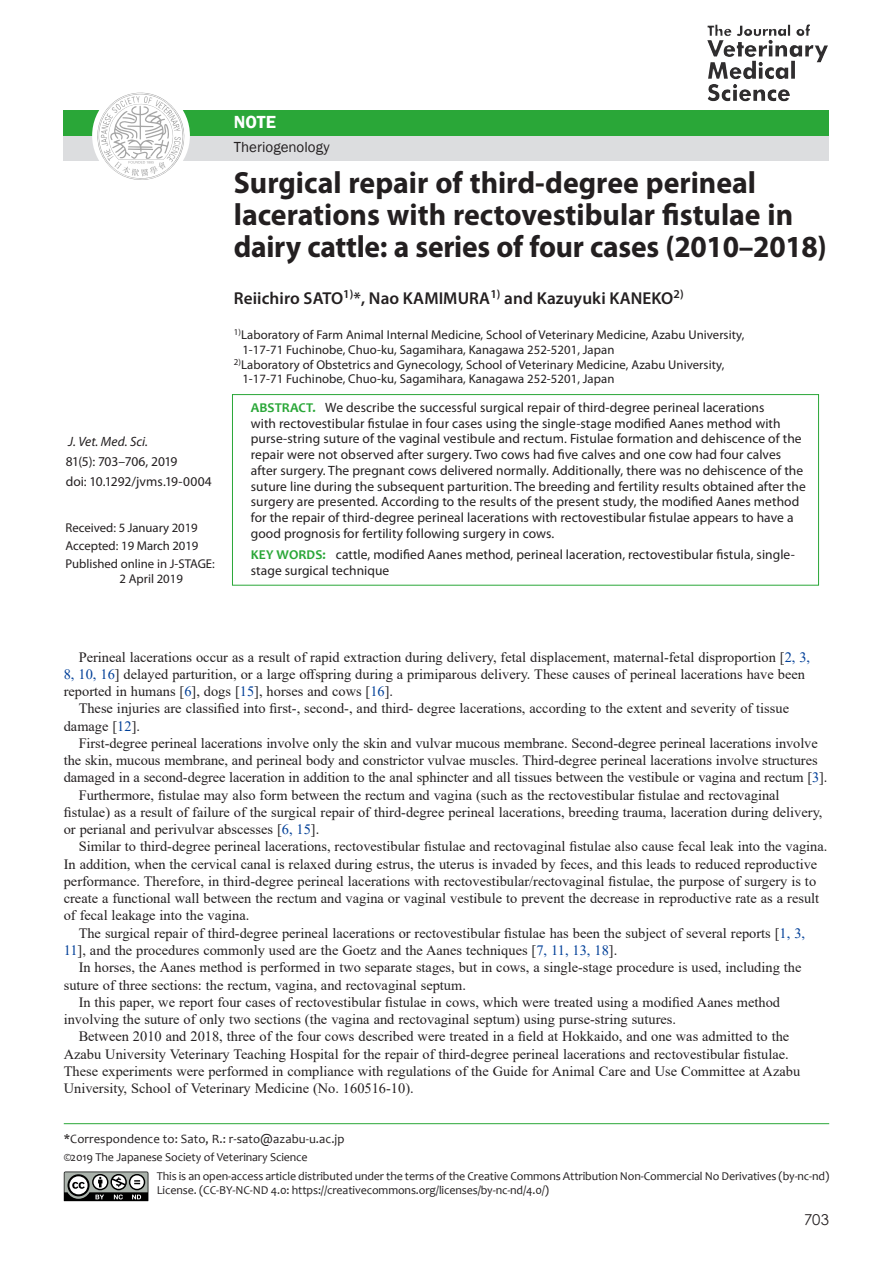
<style>
.page{position:relative;width:893px;height:1263px;background:#fff}
.page>*{position:absolute;margin:0;border:0;box-sizing:border-box;transform-origin:0 0}
.t1{font:700 30.75px/32.2px "Myriad Pro";color:#231f20}
.t2{font:600 18px "Franklin Gothic";color:#fff}
.t3{font:600 17.25px "Myriad Pro";letter-spacing:.005em;color:#231f20}
.t4{font:15px "Franklin Gothic";color:#231f20}
.t5{font:15px "Century Gothic";color:#231f20}
.t6{font:14.25px/17.2px "Times New Roman";color:#231f20}
.t7{font:13.5px/15.8px "Myriad Pro";letter-spacing:.005em;color:#231f20}
.t8{font:italic 13.5px "Myriad Pro";color:#231f20}
.t9{font:12.75px/14.2px "Myriad Pro";letter-spacing:.005em;color:#231f20}
.t10{font:12.75px "Candara";letter-spacing:.005em;color:#231f20}
.t11{font:12px/20px "Candara";letter-spacing:-.01em;color:#231f20}
.s1{font-family:"Candara";font-weight:700;color:#2aa738}
.s2{color:#003f98}
</style>
<div class="page">
<hr style="left:64px;top:1123px;width:765px;height:1px;background:#2aa738">
<div style="left:64px;top:136px;width:765px;height:25px;background:#dcdddf"></div>
<div style="left:64px;top:111px;width:765px;height:25px;background:#2aa738"></div>
<div style="left:92px;top:87px;width:98px;height:97px;background:#fff;border-radius:50%"></div>
<svg style="left:94px;top:92px;width:93px;height:88px"></svg>
<img style="left:707px;top:24px;width:106px;height:33px">
<div style="left:232px;top:394px;width:587px;height:191px;border:1px solid #2aa738"></div>
<svg style="left:64px;top:1171px;width:84px;height:30px"></svg>
<p class="t8" style="left:68px;top:433px;width:81px">J. Vet. Med. Sci.</p>
<p class="t7" style="left:66px;top:451px;width:148px;line-height:20px">81(5): 703–706, 2019<br>doi: 10.1292/jvms.19-0004</p>
<p class="t9" style="left:66px;top:519px;width:151px;line-height:17.9px">Received: 5 January 2019<br>Accepted: 19 March 2019<br>Published online in J-STAGE:</p>
<p class="t9" style="left:120px;top:572px;width:65px">2 April 2019</p>
<p class="t2" style="left:234px;top:111px;width:44px">NOTE</p>
<p class="t4" style="left:234px;top:138px;width:97px">Theriogenology</p>
<h1 class="t1" style="left:234px;top:165px;width:594px">Surgical repair of third-degree perineal lacerations with rectovestibular fistulae in dairy cattle: a series of four cases (2010–2018)</h1>
<p class="t3" style="left:234px;top:287px;width:451px">Reiichiro SATO<sup>1)</sup>*, Nao KAMIMURA<sup>1)</sup> and Kazuyuki KANEKO<sup>2)</sup></p>
<p class="t9" style="left:242px;top:328px;width:503px;text-indent:-9px"><sup>1)</sup>Laboratory of Farm Animal Internal Medicine, School of Veterinary Medicine, Azabu University,<br>1-17-71 Fuchinobe, Chuo-ku, Sagamihara, Kanagawa 252-5201, Japan</p>
<p class="t9" style="left:242px;top:357px;width:483px;text-indent:-9px"><sup>2)</sup>Laboratory of Obstetrics and Gynecology, School of Veterinary Medicine, Azabu University,<br>1-17-71 Fuchinobe, Chuo-ku, Sagamihara, Kanagawa 252-5201, Japan</p>
<p class="t7" style="left:251px;top:399px;width:556px"><span class="s1">ABSTRACT.</span> We describe the successful surgical repair of third-degree perineal lacerations<br>with rectovestibular fistulae in four cases using the single-stage modified Aanes method with purse-string suture of the vaginal vestibule and rectum. Fistulae formation and dehiscence of the repair were not observed after surgery. Two cows had five calves and one cow had four calves after surgery. The pregnant cows delivered normally. Additionally, there was no dehiscence of the suture line during the subsequent parturition. The breeding and fertility results obtained after the surgery are presented. According to the results of the present study, the modified Aanes method for the repair of third-degree perineal lacerations with rectovestibular fistulae appears to have a good prognosis for fertility following surgery in cows.</p>
<p class="t7" style="left:251px;top:546px;width:546px;line-height:16.5px"><span class="s1">KEY WORDS:</span> cattle, modified Aanes method, perineal laceration, rectovestibular fistula, single&shy;stage surgical technique</p>
<p class="t6" style="left:64px;top:648px;width:748px;text-indent:15px">Perineal lacerations occur as a result of rapid extraction during delivery, fetal displacement, maternal-fetal disproportion [<span class="s2">2, 3,<br>8, 10, 16</span>] delayed parturition, or a large offspring during a primiparous delivery. These causes of perineal lacerations have been reported in humans [<span class="s2">6</span>], dogs [<span class="s2">15</span>], horses and cows [<span class="s2">16</span>].</p>
<p class="t6" style="left:64px;top:699px;width:727px;text-indent:15px">These injuries are classified into first-, second-, and third- degree lacerations, according to the extent and severity of tissue damage [<span class="s2">12</span>].</p>
<p class="t6" style="left:79px;top:734px;width:741px">First-degree perineal lacerations involve only the skin and vulvar mucous membrane. Second-degree perineal lacerations involve</p>
<p class="t6" style="left:64px;top:751px;width:755px">the skin, mucous membrane, and perineal body and constrictor vulvae muscles. Third-degree perineal lacerations involve structures</p>
<p class="t6" style="left:64px;top:768px;width:765px">damaged in a second-degree laceration in addition to the anal sphincter and all tissues between the vestibule or vagina and rectum [<span class="s2">3</span>].</p>
<p class="t6" style="left:79px;top:786px;width:702px">Furthermore, fistulae may also form between the rectum and vagina (such as the rectovestibular fistulae and rectovaginal</p>
<p class="t6" style="left:64px;top:803px;width:760px">fistulae) as a result of failure of the surgical repair of third-degree perineal lacerations, breeding trauma, laceration during delivery,</p>
<p class="t6" style="left:64px;top:820px;width:257px">or perianal and perivulvar abscesses [<span class="s2">6, 15</span>].</p>
<p class="t6" style="left:79px;top:837px;width:750px">Similar to third-degree perineal lacerations, rectovestibular fistulae and rectovaginal fistulae also cause fecal leak into the vagina.</p>
<p class="t6" style="left:64px;top:855px;width:755px">In addition, when the cervical canal is relaxed during estrus, the uterus is invaded by feces, and this leads to reduced reproductive</p>
<p class="t6" style="left:64px;top:872px;width:754px">performance. Therefore, in third-degree perineal lacerations with rectovestibular/rectovaginal fistulae, the purpose of surgery is to</p>
<p class="t6" style="left:64px;top:889px;width:757px">create a functional wall between the rectum and vagina or vaginal vestibule to prevent the decrease in reproductive rate as a result</p>
<p class="t6" style="left:64px;top:907px;width:187px">of fecal leakage into the vagina.</p>
<p class="t6" style="left:79px;top:924px;width:728px">The surgical repair of third-degree perineal lacerations or rectovestibular fistulae has been the subject of several reports [<span class="s2">1, 3,</span></p>
<p class="t6" style="left:64px;top:941px;width:555px"><span class="s2">11</span>], and the procedures commonly used are the Goetz and the Aanes techniques [<span class="s2">7, 11, 13, 18</span>].</p>
<p class="t6" style="left:79px;top:958px;width:724px">In horses, the Aanes method is performed in two separate stages, but in cows, a single-stage procedure is used, including the</p>
<p class="t6" style="left:64px;top:976px;width:404px">suture of three sections: the rectum, vagina, and rectovaginal septum.</p>
<p class="t6" style="left:79px;top:993px;width:703px">In this paper, we report four cases of rectovestibular fistulae in cows, which were treated using a modified Aanes method</p>
<p class="t6" style="left:64px;top:1010px;width:614px">involving the suture of only two sections (the vagina and rectovaginal septum) using purse-string sutures.</p>
<p class="t6" style="left:79px;top:1027px;width:712px">Between 2010 and 2018, three of the four cows described were treated in a field at Hokkaido, and one was admitted to the</p>
<p class="t6" style="left:64px;top:1045px;width:726px">Azabu University Veterinary Teaching Hospital for the repair of third-degree perineal lacerations and rectovestibular fistulae.</p>
<p class="t6" style="left:64px;top:1062px;width:738px">These experiments were performed in compliance with regulations of the Guide for Animal Care and Use Committee at Azabu</p>
<p class="t6" style="left:64px;top:1079px;width:351px">University, School of Veterinary Medicine (No. 160516-10).</p>
<p class="t10" style="left:64px;top:1130px;width:282px">*Correspondence to: Sato, R.: r-sato@azabu-u.ac.jp</p>
<p class="t11" style="left:157px;top:1146px;width:674px;text-indent:-93px">©2019 The Japanese Society of Veterinary Science<br>This is an open-access article distributed under the terms of the Creative Commons Attribution Non-Commercial No Derivatives (by-nc-nd)</p>
<p class="t11" style="left:157px;top:1180px;width:394px">License. (CC-BY-NC-ND 4.0: https://creativecommons.org/licenses/by-nc-nd/4.0/)</p>
<p class="t5" style="left:804px;top:1209px;width:27px">703</p>
</div>
